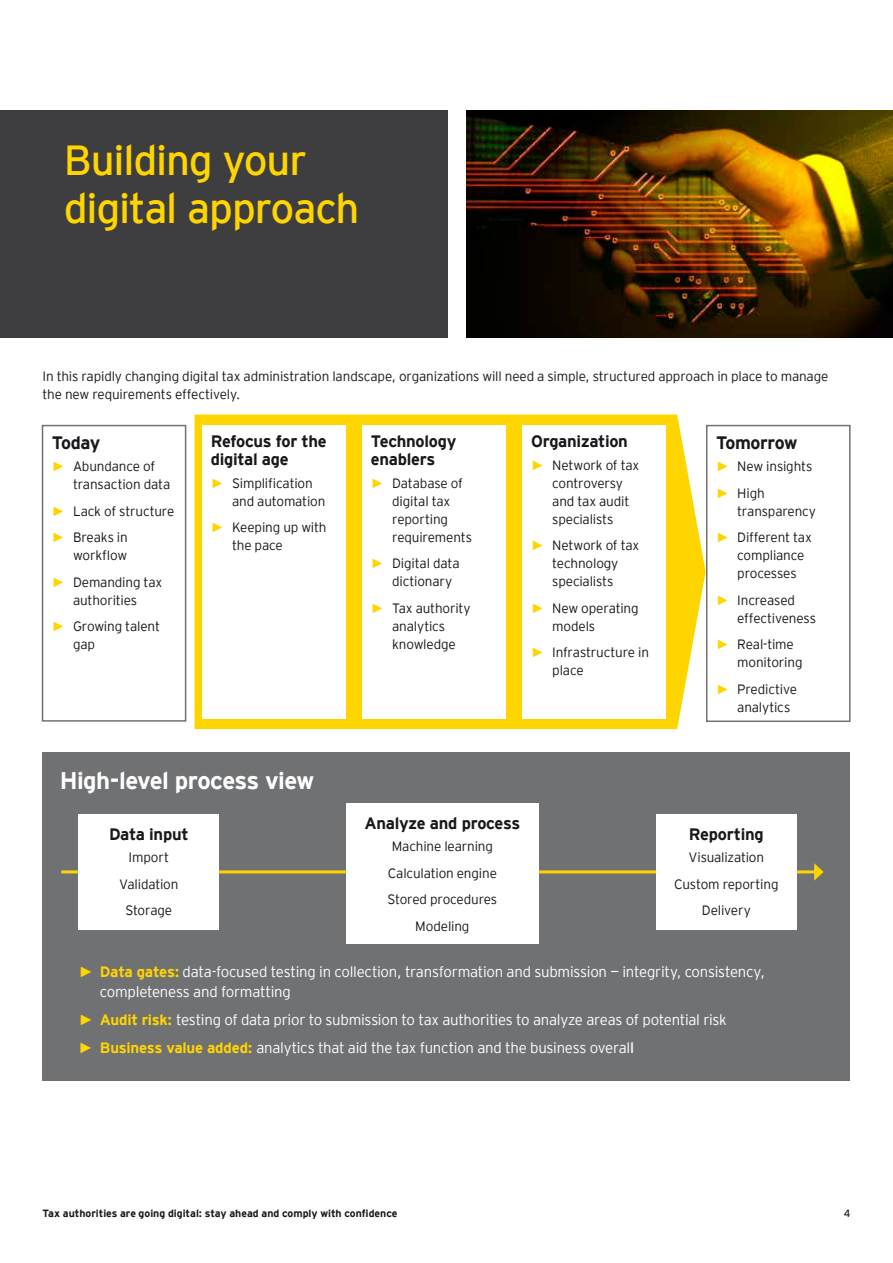
<style>
.page{position:relative;width:893px;height:1263px;background:#fff}
.page>*{position:absolute;margin:0;border:0;box-sizing:border-box;transform-origin:0 0}
.t1{font:42px/48px "EY Interstate";letter-spacing:-.03em;color:#ffd500}
.t2{font:700 24px "EY Interstate";letter-spacing:-.03em;color:#fff}
.t3{font:700 18px "EY Interstate";letter-spacing:-.025em;color:#1a171c}
.t4{font:700 16.5px/18px "EY Interstate";letter-spacing:-.02em;color:#1a171c}
.t5{font:300 15px/19.5px "EY Interstate";letter-spacing:-.02em;color:#fff}
.t6{font:300 13.5px/18px "EY Interstate";letter-spacing:-.015em;color:#1a171c}
.t7{font:700 10.5px "EY Interstate";color:#1a171c}
.t8{font:10.5px "EY Interstate";color:#1a171c}
.s1{font-family:"Arial";font-weight:700;color:#ffd500}
.s2{font-weight:700;color:#ffd500}
.s3{font-weight:400}
</style>
<div class="page">
<div style="left:0;top:110px;width:448px;height:228px;background:#3e3e40"></div>
<img style="left:467px;top:110px;width:426px;height:228px">
<svg style="left:195px;top:414px;width:511px;height:315px;fill:#ffd500"></svg>
<div style="left:42px;top:425px;width:144px;height:297px;border:2px solid #707173"></div>
<div style="left:202px;top:426px;width:143px;height:293px;background:#fff"></div>
<div style="left:362px;top:426px;width:143px;height:293px;background:#fff"></div>
<div style="left:522px;top:426px;width:144px;height:293px;background:#fff"></div>
<div style="left:706px;top:425px;width:144px;height:297px;border:2px solid #707173"></div>
<div style="left:43px;top:752px;width:807px;height:328px;background:#707173"></div>
<hr style="left:61px;top:870px;width:756px;height:3px;background:#ffd500">
<svg style="left:814px;top:863px;width:10px;height:18px"></svg>
<div style="left:79px;top:814px;width:140px;height:116px;background:#fff"></div>
<div style="left:346px;top:803px;width:193px;height:140px;background:#fff"></div>
<div style="left:656px;top:814px;width:140px;height:116px;background:#fff"></div>
<h1 class="t1" style="left:64px;top:134px;width:297px">Building your digital approach</h1>
<p class="t6" style="left:43px;top:366px;width:787px">In this rapidly changing digital tax administration landscape, organizations will need a simple, structured approach in place to manage the new requirements effectively.</p>
<h3 class="t3" style="left:52px;top:430px;width:50px">Today</h3>
<p class="t6" style="left:73px;top:457px;width:99px;text-indent:-21px"><span class="s1">►</span> Abundance of transaction data</p>
<p class="t6" style="left:52px;top:497px;width:124px;line-height:26.5px"><span class="s1">►</span> Lack of structure <span class="s1">►</span> Breaks in</p>
<p class="t6" style="left:52px;top:542px;width:112px;line-height:26.5px;text-indent:21px">workflow<br><span class="s1">►</span> Demanding tax</p>
<p class="t6" style="left:52px;top:586px;width:110px;line-height:26.5px;text-align:center">authorities<br><span class="s1">►</span> Growing talent</p>
<p class="t6" style="left:73px;top:635px;width:24px">gap</p>
<p class="t4" style="left:211px;top:431px;width:117px">Refocus for the digital age</p>
<p class="t6" style="left:232px;top:473px;width:95px;text-indent:-21px"><span class="s1">►</span> Simplification and automation</p>
<p class="t6" style="left:232px;top:517px;width:96px;text-indent:-21px"><span class="s1">►</span> Keeping up with the pace</p>
<h2 class="t2" style="left:60px;top:763px;width:256px">High-level process view</h2>
<p class="t4" style="left:109px;top:824px;width:81px">Data input</p>
<p class="t6" style="left:119px;top:843px;width:61px;line-height:26.5px;text-align:center">Import<br>Validation<br>Storage</p>
<p class="t4" style="left:371px;top:431px;width:87px">Technology enablers</p>
<p class="t6" style="left:392px;top:473px;width:81px;text-indent:-21px"><span class="s1">►</span> Database of digital tax reporting requirements</p>
<p class="t6" style="left:392px;top:553px;width:69px;text-indent:-21px"><span class="s1">►</span> Digital data dictionary</p>
<p class="t6" style="left:371px;top:598px;width:101px;text-align:center"><span class="s1">►</span> Tax authority analytics knowledge</p>
<p class="t4" style="left:531px;top:431px;width:98px">Organization</p>
<p class="t6" style="left:552px;top:455px;width:89px;text-indent:-21px"><span class="s1">►</span> Network of tax controversy and tax audit specialists</p>
<p class="t6" style="left:531px;top:535px;width:110px;text-align:center"><span class="s1">►</span> Network of tax technology specialists</p>
<p class="t6" style="left:552px;top:598px;width:88px;text-indent:-21px"><span class="s1">►</span> New operating models</p>
<p class="t6" style="left:552px;top:642px;width:98px;text-indent:-21px"><span class="s1">►</span> Infrastructure in place</p>
<h3 class="t3" style="left:716px;top:430px;width:83px">Tomorrow</h3>
<p class="t6" style="left:716px;top:453px;width:98px;line-height:26.5px"><span class="s1">►</span> New insights <span class="s1">►</span> High</p>
<p class="t6" style="left:716px;top:497px;width:102px;line-height:26.5px;text-indent:21px">transparency <span class="s1">►</span> Different tax</p>
<p class="t6" style="left:737px;top:546px;width:69px">compliance processes</p>
<p class="t6" style="left:737px;top:590px;width:80px;text-indent:-21px"><span class="s1">►</span> Increased effectiveness</p>
<p class="t6" style="left:737px;top:635px;width:67px;text-indent:-21px"><span class="s1">►</span> Real-time monitoring</p>
<p class="t6" style="left:737px;top:679px;width:61px;text-indent:-21px"><span class="s1">►</span> Predictive analytics</p>
<p class="t4" style="left:365px;top:813px;width:157px">Analyze and process</p>
<p class="t6" style="left:388px;top:832px;width:111px;line-height:26.5px;text-align:center">Machine learning<br>Calculation engine<br>Stored procedures<br>Modeling</p>
<p class="t4" style="left:689px;top:824px;width:76px">Reporting</p>
<p class="t6" style="left:674px;top:843px;width:106px;line-height:26.5px;text-align:center">Visualization<br>Custom reporting<br>Delivery</p>
<p class="t5" style="left:100px;top:961px;width:666px;text-indent:-21px"><span class="s1">►</span> <span class="s2">Data gates:</span> data-focused testing in collection, transformation and submission — integrity, consistency, completeness and formatting</p>
<p class="t5" style="left:79px;top:1004px;width:650px;line-height:28px"><span class="s1">►</span> <span class="s2">Audit risk:</span> testing of data prior to submission to tax authorities to analyze areas of potential risk <span class="s1">►</span> <span class="s2">Business value added:</span> analytics that aid the tax function and the business overal<span class="s3">l</span></p>
<p class="t7" style="left:43px;top:1206px;width:357px">Tax authorities are going digital: stay ahead and comply with confidence</p>
<p class="t8" style="left:844px;top:1206px;width:8px">4</p>
</div>
